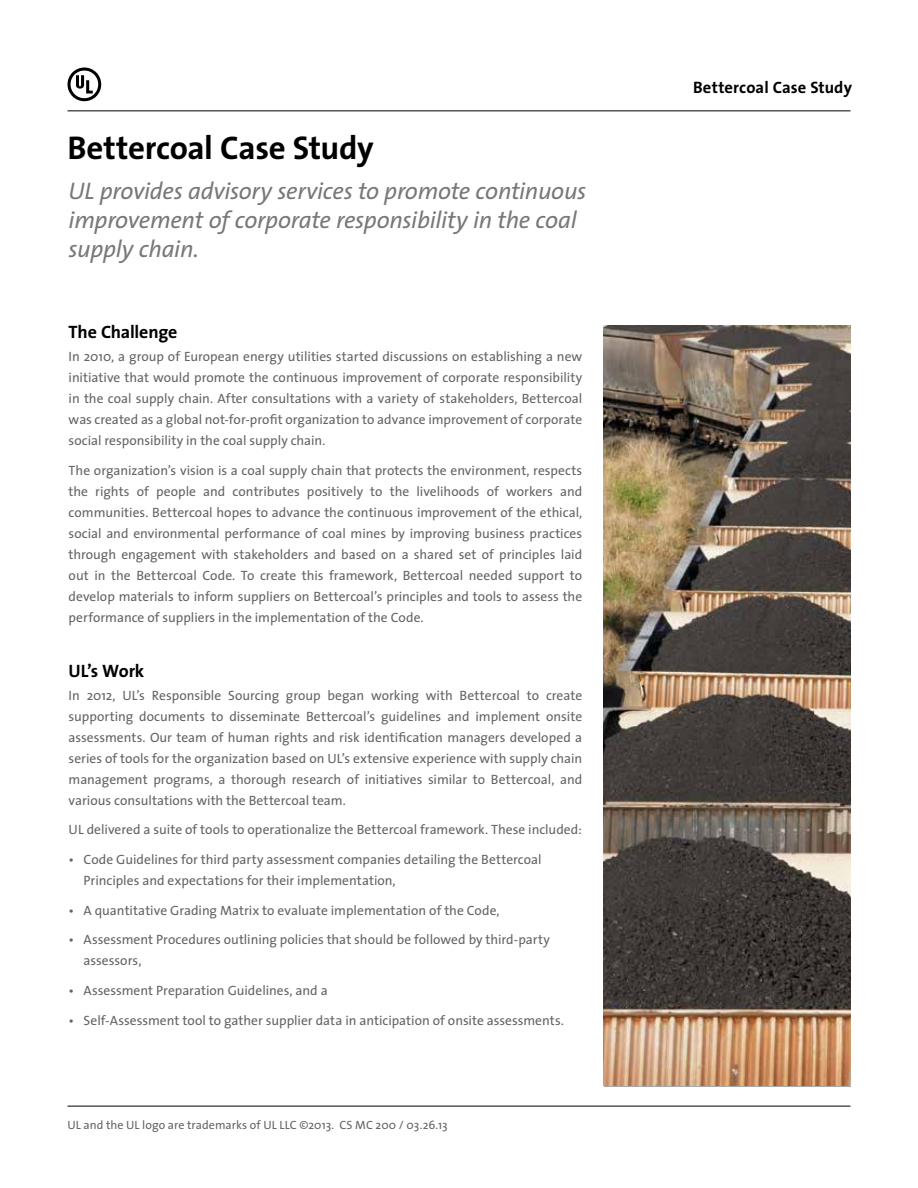
<style>
.page{position:relative;width:918px;height:1188px;background:#fff}
.page>*{position:absolute;margin:0;border:0;box-sizing:border-box;transform-origin:0 0}
.t1{font:700 33px "The Sans";letter-spacing:-.01em;color:#000}
.t2{font:italic 24px/28.8px "The Sans";letter-spacing:-.01em;color:#77787b}
.t3{font:700 18px "The Sans";letter-spacing:-.01em;color:#000}
.t4{font:700 16.5px "The Sans";letter-spacing:.005em;color:#000}
.t5{font:13.5px/21px "The Sans";color:#636466;text-align:justify}
.t6{font:12px "The Sans";letter-spacing:.005em;color:#636466}
</style>
<div class="page">
<img style="left:604px;top:325px;width:246px;height:760px">
<hr style="left:68px;top:1106px;width:782px;height:1px;background:#000">
<hr style="left:68px;top:111px;width:782px;height:1px;background:#000">
<svg style="left:67px;top:67px;width:35px;height:35px"></svg>
<h1 class="t1" style="left:68px;top:120px;width:308px">Bettercoal Case Study</h1>
<h2 class="t2" style="left:69px;top:176px;width:519px">UL provides advisory services to promote continuous improvement of corporate responsibility in the coal supply chain.</h2>
<h3 class="t3" style="left:69px;top:317px;width:110px">The Challenge</h3>
<p class="t5" style="left:69px;top:346px;width:515px">In 2010, a group of European energy utilities started discussions on establishing a new initiative that would promote the continuous improvement of corporate responsibility in the coal supply chain. After consultations with a variety of stakeholders, Bettercoal was created as a global not-for-profit organization to advance improvement of corporate social responsibility in the coal supply chain.</p>
<p class="t5" style="left:69px;top:460px;width:515px">The organization’s vision is a coal supply chain that protects the environment, respects the rights of people and contributes positively to the livelihoods of workers and communities. Bettercoal hopes to advance the continuous improvement of the ethical, social and environmental performance of coal mines by improving business practices through engagement with stakeholders and based on a shared set of principles laid out in the Bettercoal Code. To create this framework, Bettercoal needed support to develop materials to inform suppliers on Bettercoal’s principles and tools to assess the performance of suppliers in the implementation of the Code.</p>
<h3 class="t3" style="left:69px;top:655px;width:77px">UL’s Work</h3>
<p class="t5" style="left:69px;top:684px;width:515px">In 2012, UL’s Responsible Sourcing group began working with Bettercoal to create supporting documents to disseminate Bettercoal’s guidelines and implement onsite assessments. Our team of human rights and risk identification managers developed a series of tools for the organization based on UL’s extensive experience with supply chain management programs, a thorough research of initiatives similar to Bettercoal, and various consultations with the Bettercoal team.</p>
<p class="t5" style="left:69px;top:819px;width:515px">UL delivered a suite of tools to operationalize the Bettercoal framework. These included:</p>
<p class="t5" style="left:84px;top:849px;width:460px;text-indent:-15px">• Code Guidelines for third party assessment companies detailing the Bettercoal<br>Principles and expectations for their implementation,</p>
<p class="t5" style="left:69px;top:899px;width:433px">• A quantitative Grading Matrix to evaluate implementation of the Code,</p>
<p class="t5" style="left:84px;top:929px;width:468px;text-indent:-15px">• Assessment Procedures outlining policies that should be followed by third-party assessors,</p>
<p class="t5" style="left:69px;top:979px;width:261px">• Assessment Preparation Guidelines, and a</p>
<p class="t5" style="left:69px;top:1009px;width:497px">• Self-Assessment tool to gather supplier data in anticipation of onsite assessments.</p>
<p class="t6" style="left:68px;top:1115px;width:382px">UL and the UL logo are trademarks of UL LLC ©2013. CS MC 200 / 03.26.13</p>
<p class="t4" style="left:693px;top:74px;width:160px">Bettercoal Case Study</p>
</div>
